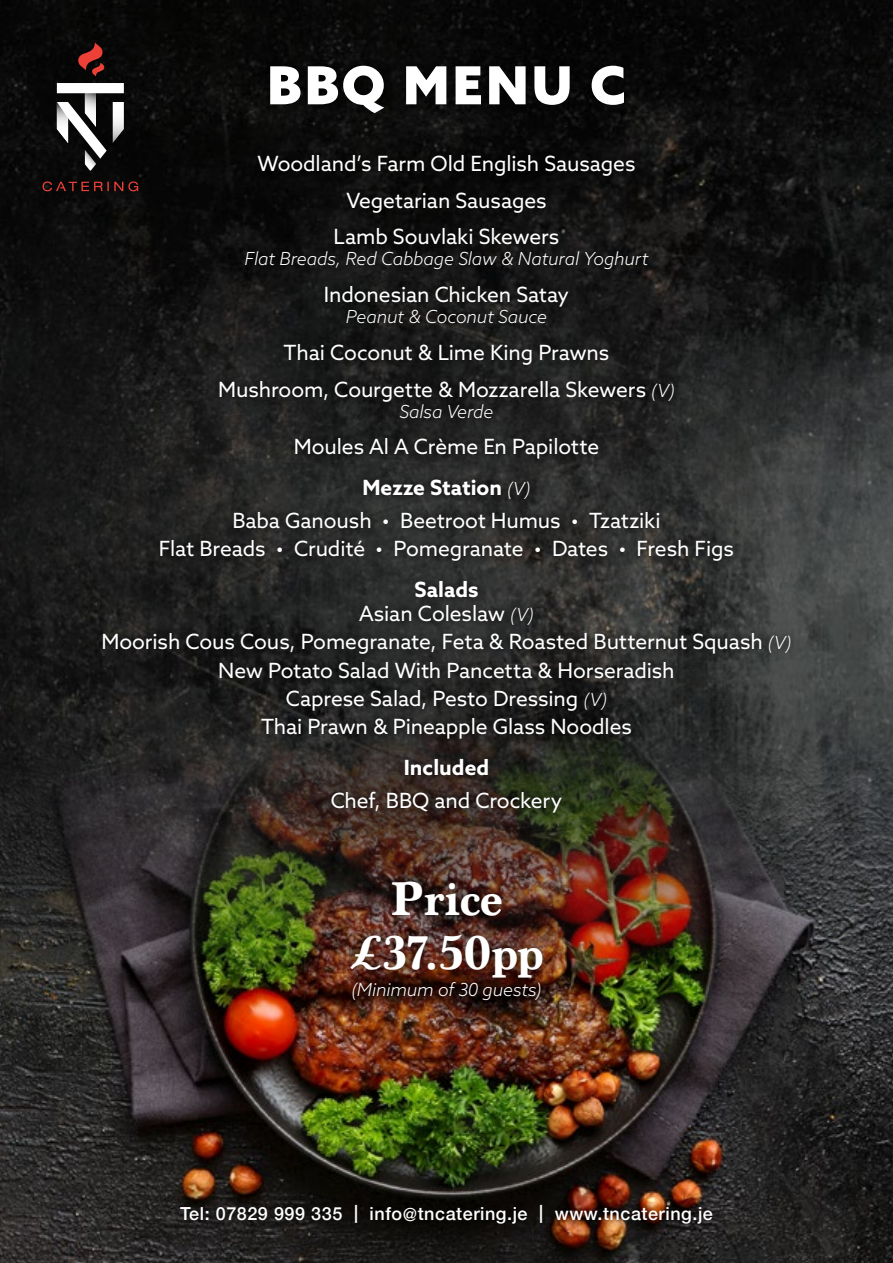
<style>
.page{position:relative;width:893px;height:1263px;background:#fff}
.page>*{position:absolute;margin:0;border:0;box-sizing:border-box;transform-origin:0 0}
.t1{font:900 52.5px "Azo Sans";letter-spacing:.06em;color:#fff}
.t2{font:700 49.8px/53.7px "Marion";letter-spacing:-.01em;color:#fff;text-align:center}
.t3{font:21px/28.2px "Azo Sans";letter-spacing:-.005em;color:#fff;text-align:center}
.t4{font:700 21px "Azo Sans";color:#fff}
.t5{font:italic 300 18px "Azo Sans";letter-spacing:-.01em;color:#fff}
.t6{font:500 18px "Helvetica Neue";letter-spacing:.03em;color:#fff}
.s1{font-weight:300;font-style:italic;font-size:18px}
.s2{font-weight:700}
</style>
<div class="page">
<img style="left:0;top:0;width:893px;height:656px">
<svg style="left:43px;top:181px;width:50px;height:10px"></svg>
<svg style="left:77px;top:43px;width:28px;height:33px"></svg>
<svg style="left:57px;top:83px;width:36px;height:87px"></svg>
<img style="left:0;top:656px;width:893px;height:607px">
<div style="left:93px;top:56px;width:706px;height:765px;background:#000;opacity:.85"></div>
<div style="left:340px;top:872px;width:213px;height:139px;background:#000;opacity:.85"></div>
<div style="left:172px;top:1196px;width:550px;height:36px;background:#000;opacity:.85"></div>
<h1 class="t1" style="left:267px;top:50px;width:360px">BBQ MENU C</h1>
<p class="t3" style="left:257px;top:145px;width:380px;line-height:36.8px">Woodland’s Farm Old English Sausages<br>Vegetarian Sausages<br>Lamb Souvlaki Skewers</p>
<p class="t5" style="left:245px;top:247px;width:405px">Flat Breads, Red Cabbage Slaw &amp; Natural Yoghurt</p>
<p class="t3" style="left:324px;top:280px;width:247px">Indonesian Chicken Satay</p>
<p class="t5" style="left:346px;top:305px;width:203px">Peanut &amp; Coconut Sauce</p>
<p class="t3" style="left:218px;top:334px;width:458px;line-height:36.8px">Thai Coconut &amp; Lime King Prawns<br>Mushroom, Courgette &amp; Mozzarella Skewers <span class="s1">(V)</span></p>
<p class="t5" style="left:399px;top:399px;width:96px">Salsa Verde</p>
<p class="t3" style="left:294px;top:426px;width:307px;line-height:41px">Moules Al A Crème En Papilotte<br><span class="s2">Mezze Station</span> <span class="s1">(V)</span></p>
<p class="t3" style="left:159px;top:506px;width:576px">Baba Ganoush • Beetroot Humus • Tzatziki<br>Flat Breads • Crudité • Pomegranate • Dates • Fresh Figs</p>
<p class="t3" style="left:359px;top:577px;width:176px;line-height:24px"><span class="s2">Salads<br></span>Asian Coleslaw <span class="s1">(V)</span></p>
<p class="t3" style="left:101px;top:628px;width:692px">Moorish Cous Cous, Pomegranate, Feta &amp; Roasted Butternut Squash <span class="s1">(V)<br></span>New Potato Salad With Pancetta &amp; Horseradish<br>Caprese Salad, Pesto Dressing <span class="s1">(V)<br></span>Thai Prawn &amp; Pineapple Glass Noodles</p>
<p class="t4" style="left:404px;top:754px;width:87px">Included</p>
<p class="t3" style="left:331px;top:786px;width:233px">Chef, BBQ and Crockery</p>
<h2 class="t2" style="left:349px;top:872px;width:196px">Price £37.50pp</h2>
<p class="t5" style="left:351px;top:978px;width:192px">(Minimum of 30 guests)</p>
<p class="t6" style="left:180px;top:1199px;width:534px">Tel: 07829 999 335 | info@tncatering.je | www.tncatering.je</p>
</div>
